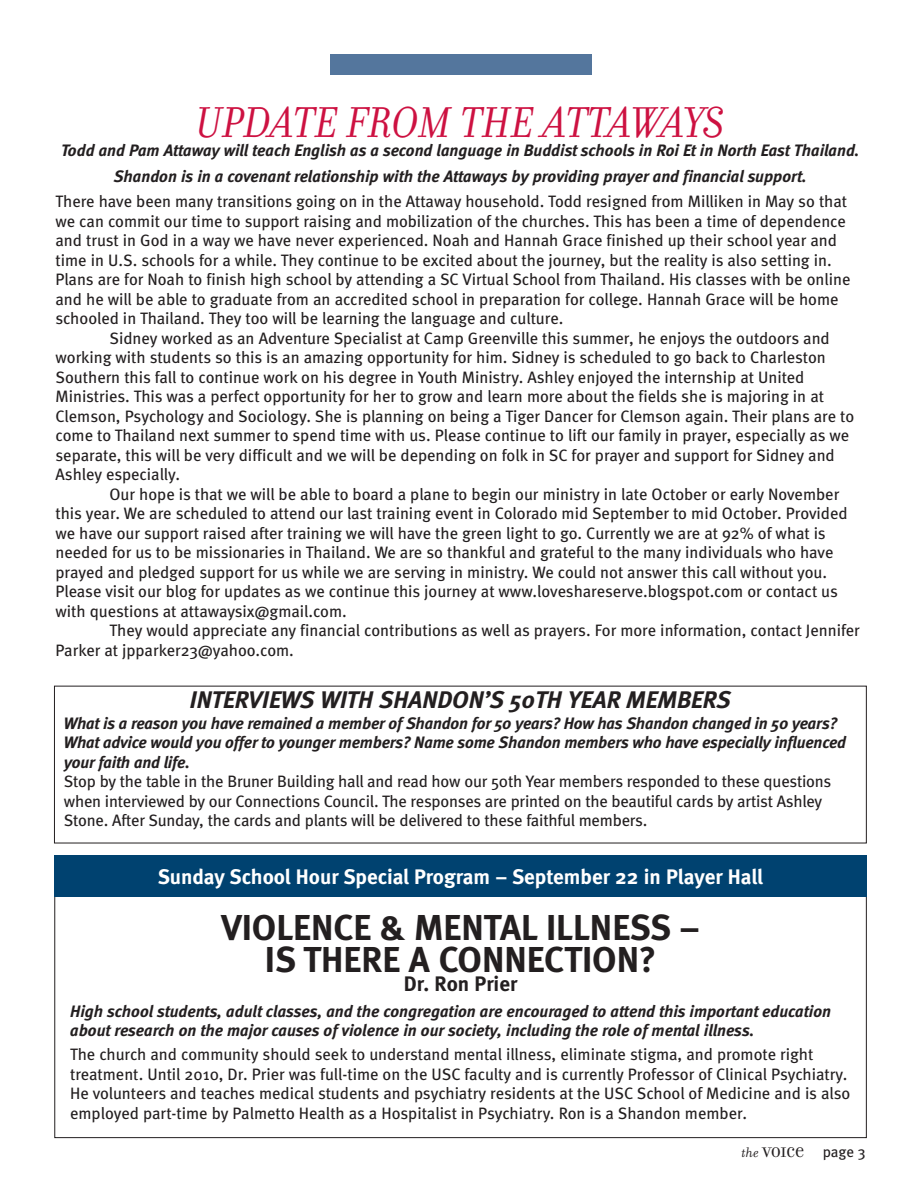
<style>
.page{position:relative;width:918px;height:1188px;background:#fff}
.page>*{position:absolute;margin:0;border:0;box-sizing:border-box;transform-origin:0 0}
.t1{font:italic 46.5px "Filosofia";color:#cd1141}
.t2{font:700 36px/31.5px "Meta";color:#231f20;text-align:center}
.t3{font:italic 700 24px "Meta";color:#231f20}
.t4{font:700 21px "Meta";color:#fff}
.t5{font:700 21px "Meta";color:#231f20}
.t6{font:16.5px/19.5px "Meta";color:#231f20}
.t7{font:italic 700 16.5px/19.5px "Meta";letter-spacing:-.005em;color:#231f20}
.t8{font:15px "Filosofia Unicase";letter-spacing:-.015em;color:#231f20}
.s1{font-family:"Filosofia";font-style:italic}
.s2{font-family:"Meta"}
</style>
<div class="page">
<div style="left:330px;top:54px;width:262px;height:20px;background:#54769d"></div>
<div style="left:54px;top:855px;width:813px;height:42px;background:#004270"></div>
<h1 class="t1" style="left:196px;top:93px;width:530px">UPDATE FROM THE ATTAWAYS</h1>
<p class="t7" style="left:61px;top:139px;width:800px;line-height:25.5px;text-align:center">Todd and Pam Attaway will teach English as a second language in Buddist schools in Roi Et in North East Thailand.<br>Shandon is in a covenant relationship with the Attaways by providing prayer and financial support.</p>
<p class="t6" style="left:56px;top:193px;width:796px">There have been many transitions going on in the Attaway household. Todd resigned from Milliken in May so that we can commit our time to support raising and mobilization of the churches. This has been a time of dependence and trust in God in a way we have never experienced. Noah and Hannah Grace finished up their school year and time in U.S. schools for a while. They continue to be excited about the journey, but the reality is also setting in.<br>Plans are for Noah to finish high school by attending a SC Virtual School from Thailand. His classes with be online and he will be able to graduate from an accredited school in preparation for college. Hannah Grace will be home schooled in Thailand. They too will be learning the language and culture.</p>
<p class="t6" style="left:56px;top:330px;width:800px;text-indent:54px">Sidney worked as an Adventure Specialist at Camp Greenville this summer, he enjoys the outdoors and working with students so this is an amazing opportunity for him. Sidney is scheduled to go back to Charleston Southern this fall to continue work on his degree in Youth Ministry. Ashley enjoyed the internship at United Ministries. This was a perfect opportunity for her to grow and learn more about the fields she is majoring in at Clemson, Psychology and Sociology. She is planning on being a Tiger Dancer for Clemson again. Their plans are to come to Thailand next summer to spend time with us. Please continue to lift our family in prayer, especially as we separate, this will be very difficult and we will be depending on folk in SC for prayer and support for Sidney and Ashley especially.</p>
<p class="t6" style="left:56px;top:486px;width:794px;text-indent:54px">Our hope is that we will be able to board a plane to begin our ministry in late October or early November this year. We are scheduled to attend our last training event in Colorado mid September to mid October. Provided we have our support raised after training we will have the green light to go. Currently we are at 92% of what is needed for us to be missionaries in Thailand. We are so thankful and grateful to the many individuals who have prayed and pledged support for us while we are serving in ministry. We could not answer this call without you.<br>Please visit our blog for updates as we continue this journey at www.loveshareserve.blogspot.com or contact us with questions at attawaysix@gmail.com.</p>
<p class="t6" style="left:56px;top:622px;width:806px;text-indent:54px">They would appreciate any financial contributions as well as prayers. For more information, contact Jennifer<br>Parker at jpparker23@yahoo.com.</p>
<h3 class="t3" style="left:190px;top:691px;width:542px">INTERVIEWS WITH SHANDON’S 50TH YEAR MEMBERS</h3>
<p class="t7" style="left:64px;top:715px;width:784px">What is a reason you have remained a member of Shandon for 50 years? How has Shandon changed in 50 years?<br>What advice would you offer to younger members? Name some Shandon members who have especially influenced your faith and life.</p>
<p class="t6" style="left:64px;top:774px;width:769px">Stop by the table in the Bruner Building hall and read how our 50th Year members responded to these questions when interviewed by our Connections Council. The responses are printed on the beautiful cards by artist Ashley<br>Stone. After Sunday, the cards and plants will be delivered to these faithful members.</p>
<p class="t4" style="left:158px;top:864px;width:607px">Sunday School Hour Special Program – September 22 in Player Hall</p>
<h2 class="t2" style="left:221px;top:912px;width:480px">VIOLENCE &amp; MENTAL ILLNESS –<br>IS THERE A CONNECTION?</h2>
<p class="t5" style="left:404px;top:971px;width:115px">Dr. Ron Prier</p>
<p class="t7" style="left:70px;top:1003px;width:763px">High school students, adult classes, and the congregation are encouraged to attend this important education about research on the major causes of violence in our society, including the role of mental illness.</p>
<p class="t6" style="left:70px;top:1046px;width:782px">The church and community should seek to understand mental illness, eliminate stigma, and promote right treatment. Until 2010, Dr. Prier was full-time on the USC faculty and is currently Professor of Clinical Psychiatry.<br>He volunteers and teaches medical students and psychiatry residents at the USC School of Medicine and is also employed part-time by Palmetto Health as a Hospitalist in Psychiatry. Ron is a Shandon member.</p>
<p class="t8" style="left:742px;top:1143px;width:125px"><span class="s1">the</span> VOICE <span class="s2">page 3</span></p>
</div>
